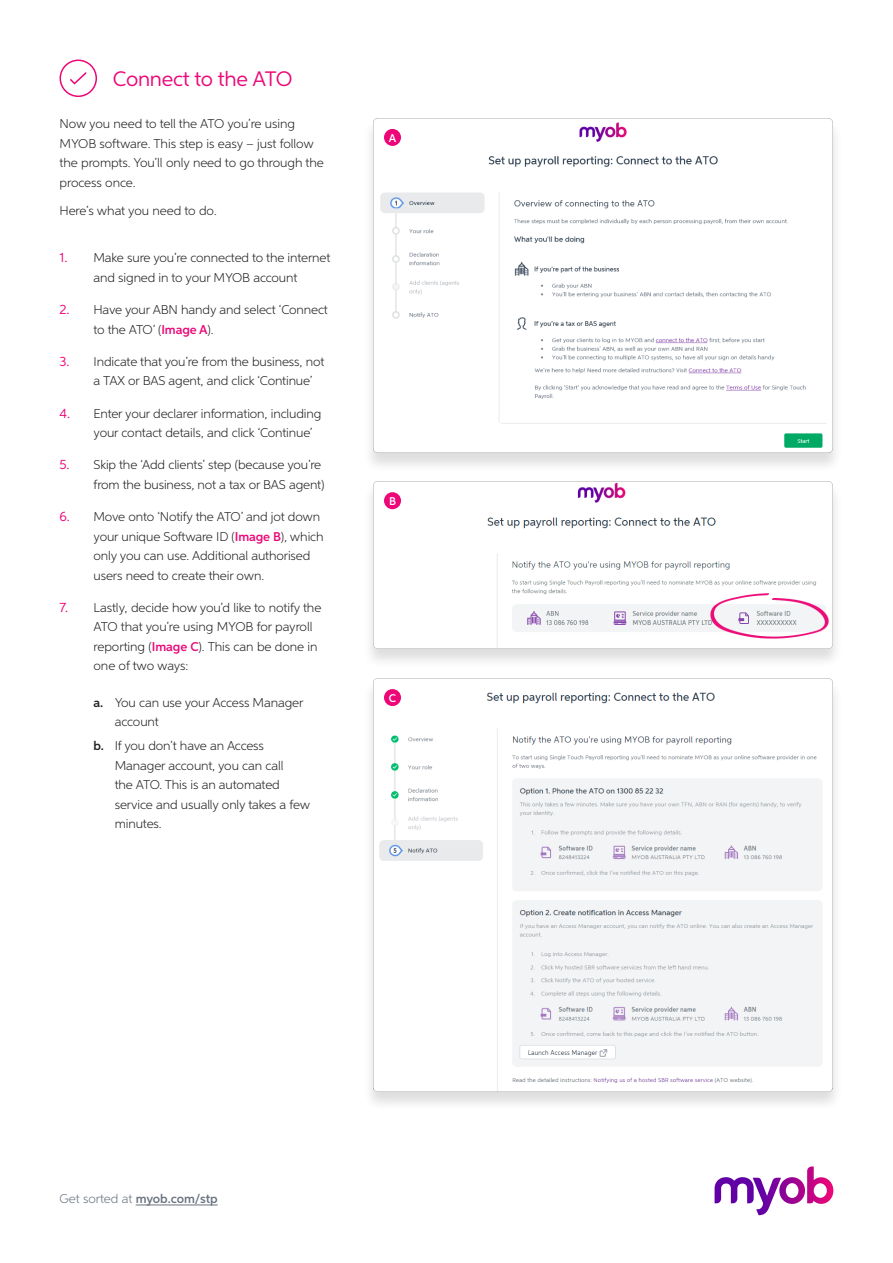
<style>
.page{position:relative;width:893px;height:1263px;background:#fff}
.page>*{position:absolute;margin:0;border:0;box-sizing:border-box;transform-origin:0 0}
.Sub_Heading{font:21px "Neutro MYOB";letter-spacing:-.01em;color:#ec0677}
.t1{font:13.5px "Neutro MYOB";color:#ec0677}
.Paragraph{font:300 12.75px/19.5px "Neutro MYOB";letter-spacing:-.01em;color:#231f20}
.t2{font:600 12.75px "Neutro MYOB";letter-spacing:-.005em;color:#697380}
.t3{font:600 12.75px "Neutro MYOB";color:#231f20}
.t4{font:600 11.25px "Neutro MYOB";color:#fff}
.s1{font-weight:600;color:#ec0677}
.s2{font-weight:300}
</style>
<div class="page">
<svg style="left:715px;top:1166px;width:118px;height:49px"></svg>
<hr style="left:136px;top:1204px;width:82px;height:1px;background:#697380">
<div style="left:363px;top:119px;width:480px;height:355px;background:#231f20;opacity:.15"></div>
<img style="left:373px;top:118px;width:460px;height:335px">
<div style="left:60px;top:60px;width:37px;height:37px;border:2px solid #ec0677;border-radius:50%"></div>
<svg style="left:70px;top:72px;width:17px;height:12px"></svg>
<div style="left:363px;top:482px;width:480px;height:187px;background:#231f20;opacity:.15"></div>
<img style="left:373px;top:482px;width:460px;height:166px">
<div style="left:363px;top:679px;width:480px;height:433px;background:#231f20;opacity:.15"></div>
<img style="left:373px;top:678px;width:460px;height:413px">
<div style="left:384px;top:492px;width:17px;height:17px;background:#ec0677;border-radius:50%"></div>
<div style="left:384px;top:129px;width:17px;height:17px;background:#ec0677;border-radius:50%"></div>
<div style="left:384px;top:689px;width:17px;height:17px;background:#ec0677;border-radius:50%"></div>
<p class="Sub_Heading" style="left:113px;top:66px;width:181px">Connect to the ATO</p>
<p class="Paragraph" style="left:60px;top:114px;width:266px">Now you need to tell the ATO you r e’ using MYOB software. This step is easy – just follow the prompts. You l l’ only need to go through the process once.</p>
<p class="Paragraph" style="left:60px;top:200px;width:159px">Heres’ what you need to do.</p>
<p class="Paragraph" style="left:94px;top:248px;width:238px">Make sure you r e’ connected to the internet</p>
<p class="t1" style="left:60px;top:249px;width:9px">1.</p>
<p class="t1" style="left:60px;top:301px;width:12px">2.</p>
<p class="t1" style="left:60px;top:353px;width:11px">3.</p>
<p class="t1" style="left:60px;top:405px;width:12px">4.</p>
<p class="t1" style="left:60px;top:456px;width:12px">5.</p>
<p class="t1" style="left:60px;top:508px;width:12px">6.</p>
<p class="t1" style="left:60px;top:599px;width:10px">7.</p>
<p class="Paragraph" style="left:94px;top:267px;width:205px">and signed in to your MYOB account</p>
<p class="Paragraph" style="left:94px;top:300px;width:236px">Have your ABN handy and select ‘Connect</p>
<p class="Paragraph" style="left:94px;top:319px;width:122px">to the ATO’ (<span class="s1">Image A</span> .(</p>
<p class="Paragraph" style="left:94px;top:351px;width:232px">Indicate that you r e’ from the business, not</p>
<p class="Paragraph" style="left:94px;top:371px;width:220px">a TAX or BAS agent, and click ‘Continue‘</p>
<p class="Paragraph" style="left:94px;top:403px;width:229px">Enter your declarer information, including</p>
<p class="Paragraph" style="left:94px;top:423px;width:221px">your contact details, and click ‘Continue‘</p>
<p class="Paragraph" style="left:94px;top:455px;width:229px">Skip the ‘Add clients’ step (because you r e’</p>
<p class="Paragraph" style="left:94px;top:474px;width:232px">from the business, not a tax or BAS agent(</p>
<p class="Paragraph" style="left:94px;top:507px;width:228px">Move onto ‘Notify the ATO’ and jot down</p>
<p class="Paragraph" style="left:94px;top:526px;width:232px">your unique Software ID (<span class="s1">Image B</span> ,) which only you can use. Additional authorised users need to create their own.</p>
<p class="Paragraph" style="left:94px;top:597px;width:229px">Lastly, decide how youd’ like to notify the</p>
<p class="Paragraph" style="left:94px;top:617px;width:226px">ATO that you r e’ using MYOB for payroll reporting (<span class="s1">Image C</span> .) This can be done in one of two ways:</p>
<p class="Paragraph" style="left:115px;top:692px;width:190px">You can use your Access Manager</p>
<p class="t3" style="left:94px;top:695px;width:11px">.a</p>
<p class="t3" style="left:94px;top:738px;width:12px">.b</p>
<p class="Paragraph" style="left:115px;top:712px;width:45px">account</p>
<p class="Paragraph" style="left:115px;top:736px;width:151px">If you don t’ have an Access</p>
<p class="Paragraph" style="left:115px;top:755px;width:197px">Manager account, you can call<br>the ATO. This is an automated service and usually only takes a few minutes.</p>
<p class="t4" style="left:389px;top:131px;width:9px">A</p>
<p class="t4" style="left:389px;top:494px;width:8px">B</p>
<p class="t4" style="left:389px;top:691px;width:9px">C</p>
<p class="t2" style="left:60px;top:1191px;width:160px"><span class="s2">Get sorted at</span> myob.com/stp</p>
</div>
